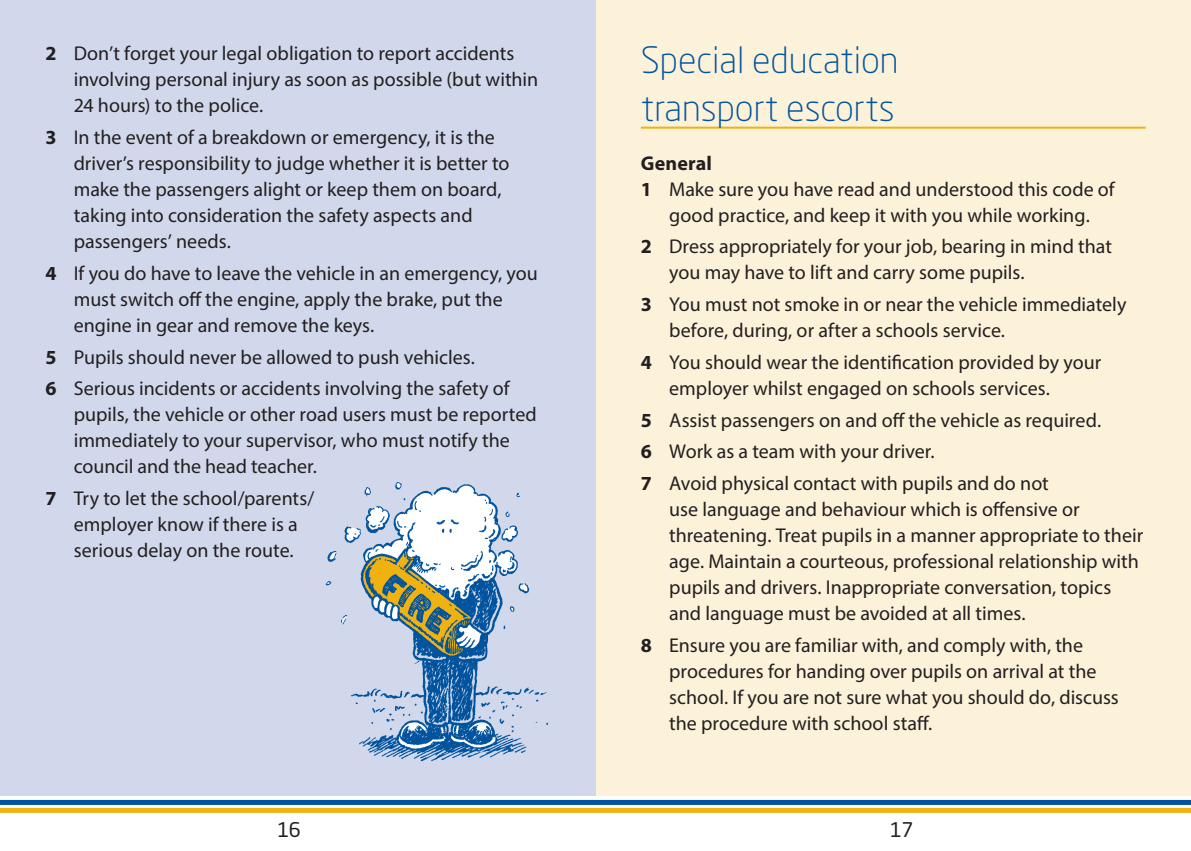
<style>
.page{position:relative;width:1191px;height:851px;background:#fff}
.page>*{position:absolute;margin:0;border:0;box-sizing:border-box;transform-origin:0 0}
.Titles{font:300 36px/48px "Neo Sans Std";color:#01539e}
.t1{font:20px/26px "Myriad Pro";color:#231f20}
.t2{font:700 20px "Myriad Pro";letter-spacing:.01em;color:#231f20}
.t3{font:20px "Neo Sans Std";color:#231f20}
.s1{font-weight:700}
</style>
<div class="page">
<div style="left:595px;top:0;width:596px;height:795px;background:#fcf1d9"></div>
<div style="left:0;top:0;width:595px;height:795px;background:#d1d8ec"></div>
<hr style="left:641px;top:127px;width:504px;height:2px;background:#efb211">
<img style="left:325px;top:482px;width:223px;height:280px">
<div style="left:0;top:799px;width:1191px;height:5px;background:#01539e"></div>
<div style="left:0;top:807px;width:1191px;height:5px;background:#efb211"></div>
<p class="t1" style="left:74px;top:40px;width:466px;text-indent:-28px"><span class="s1">2</span> Don’t forget your legal obligation to report accidents involving personal injury as soon as possible (but within<br>24 hours) to the police.</p>
<p class="t1" style="left:74px;top:124px;width:437px;text-indent:-28px"><span class="s1">3</span> In the event of a breakdown or emergency, it is the driver’s responsibility to judge whether it is better to make the passengers alight or keep them on board, taking into consideration the safety aspects and passengers’ needs.</p>
<p class="t1" style="left:74px;top:260px;width:465px;text-indent:-28px"><span class="s1">4</span> If you do have to leave the vehicle in an emergency, you must switch off the engine, apply the brake, put the engine in gear and remove the keys.</p>
<p class="t1" style="left:45px;top:343px;width:431px"><span class="s1">5</span> Pupils should never be allowed to push vehicles.</p>
<p class="t1" style="left:74px;top:375px;width:464px;text-indent:-28px"><span class="s1">6</span> Serious incidents or accidents involving the safety of pupils, the vehicle or other road users must be reported immediately to your supervisor, who must notify the council and the head teacher.</p>
<p class="t1" style="left:45px;top:485px;width:270px;text-align:center"><span class="s1">7</span> Try to let the school/parents/ employer know if there is a serious delay on the route.</p>
<p class="Titles" style="left:641px;top:35px;width:259px">Special education transport escorts</p>
<p class="t2" style="left:641px;top:150px;width:73px">General</p>
<p class="t1" style="left:641px;top:176px;width:475px;text-align:center"><span class="s1">1</span> Make sure you have read and understood this code of good practice, and keep it with you while working.</p>
<p class="t1" style="left:669px;top:233px;width:444px;text-indent:-28px"><span class="s1">2</span> Dress appropriately for your job, bearing in mind that you may have to lift and carry some pupils.</p>
<p class="t1" style="left:669px;top:291px;width:459px;text-indent:-28px"><span class="s1">3</span> You must not smoke in or near the vehicle immediately before, during, or after a schools service.</p>
<p class="t1" style="left:669px;top:349px;width:433px;text-indent:-28px"><span class="s1">4</span> You should wear the identification provided by your employer whilst engaged on schools services.</p>
<p class="t1" style="left:641px;top:406px;width:462px"><span class="s1">5</span> Assist passengers on and off the vehicle as required.</p>
<p class="t1" style="left:641px;top:438px;width:295px"><span class="s1">6</span> Work as a team with your driver.</p>
<p class="t1" style="left:669px;top:470px;width:475px;text-indent:-28px"><span class="s1">7</span> Avoid physical contact with pupils and do not<br>use language and behaviour which is offensive or threatening. Treat pupils in a manner appropriate to their age. Maintain a courteous, professional relationship with pupils and drivers. Inappropriate conversation, topics and language must be avoided at all times.</p>
<p class="t1" style="left:669px;top:631px;width:451px;text-indent:-28px"><span class="s1">8</span> Ensure you are familiar with, and comply with, the procedures for handing over pupils on arrival at the school. If you are not sure what you should do, discuss the procedure with school staff.</p>
<p class="t3" style="left:277px;top:817px;width:25px">16</p>
<p class="t3" style="left:890px;top:817px;width:25px">17</p>
</div>
